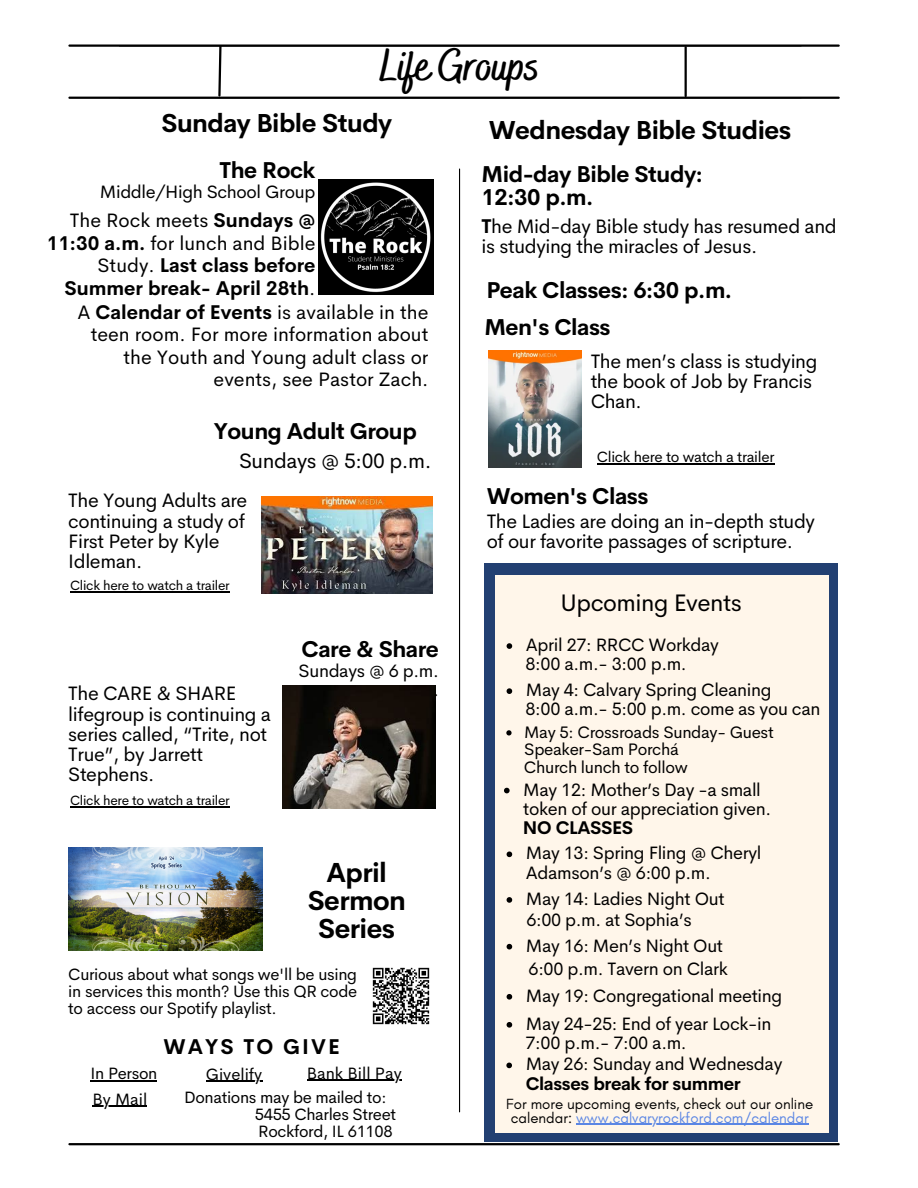
<style>
.page{position:relative;width:918px;height:1188px;background:#fff}
.page>*{position:absolute;margin:0;border:0;box-sizing:border-box;transform-origin:0 0}
.t1{font:700 44.25px "Bakerie Smooth";letter-spacing:-.02em;color:#000}
.t2{font:700 27px/28.2px "Cerebri Sans";letter-spacing:-.02em;color:#000;text-align:center}
.t3{font:700 25.5px "Cerebri Sans";letter-spacing:-.02em;color:#000}
.t4{font:24px "Cerebri Sans";letter-spacing:-.02em;color:#000}
.t5{font:700 22.5px "Cerebri Sans";letter-spacing:-.02em;color:#000}
.t6{font:21px "Cerebri Sans";letter-spacing:-.02em;color:#000}
.t7{font:700 21px "Cerebri Sans";letter-spacing:.1em;color:#000}
.t8{font:19.5px/20.2px "Cerebri Sans";letter-spacing:-.02em;color:#000}
.t9{font:19.5px/22.5px "Cerebri Sans";color:#000;text-align:right}
.t10{font:700 19.5px/22.5px "Cerebri Sans";color:#000;text-align:right}
.t11{font:18px/19.2px "Cerebri Sans";letter-spacing:-.02em;color:#000}
.t12{font:700 18px "Cerebri Sans";letter-spacing:-.02em;color:#000}
.t13{font:16.65px/17.7px "Cerebri Sans";letter-spacing:-.02em;color:#000}
.t14{font:16.5px/16.8px "Cerebri Sans";letter-spacing:-.02em;color:#000;text-align:justify}
.t15{font:16.5px "Cerebri Sans";color:#000}
.t16{font:15px/13.5px "Glacial Indifference";color:#000;text-align:center}
.t17{font:15px "Cerebri Sans";letter-spacing:-.02em;color:#000}
.t18{font:13.5px "Cerebri Sans";letter-spacing:-.02em;color:#000}
.s1{font-weight:400}
.s2{font-weight:700}
.s3{color:#5b86e4}
</style>
<div class="page">
<hr style="left:69px;top:97px;width:770px;height:2px;background:#000">
<svg style="left:217px;top:47px;width:6px;height:50px"></svg>
<hr style="left:685px;top:47px;width:2px;height:49px;background:#000">
<hr style="left:459px;top:169px;width:1px;height:943px;background:#000">
<hr style="left:69px;top:44px;width:770px;height:3px;background:#000">
<img style="left:318px;top:180px;width:115px;height:115px">
<img style="left:372px;top:967px;width:58px;height:58px">
<hr style="left:69px;top:1143px;width:770px;height:2px;background:#000">
<img style="left:282px;top:686px;width:153px;height:122px">
<img style="left:261px;top:497px;width:171px;height:96px">
<img style="left:489px;top:351px;width:93px;height:117px">
<hr style="left:70px;top:807px;width:160px;height:1px;background:#000">
<hr style="left:597px;top:463px;width:177px;height:1px;background:#000">
<hr style="left:206px;top:1081px;width:56px;height:1px;background:#000">
<hr style="left:307px;top:1080px;width:95px;height:1px;background:#000">
<hr style="left:93px;top:1106px;width:54px;height:1px;background:#000">
<hr style="left:91px;top:1080px;width:66px;height:1px;background:#000">
<hr style="left:70px;top:592px;width:160px;height:1px;background:#000">
<img style="left:68px;top:848px;width:195px;height:102px">
<div style="left:485px;top:564px;width:353px;height:578px;background:#224072"></div>
<div style="left:495px;top:575px;width:333px;height:557px;background:#fff6ea"></div>
<hr style="left:576px;top:1124px;width:233px;height:1px;background:#5b86e4">
<svg style="left:507px;top:944px;width:5px;height:5px"></svg>
<svg style="left:507px;top:897px;width:5px;height:6px"></svg>
<svg style="left:506px;top:730px;width:6px;height:5px"></svg>
<svg style="left:507px;top:643px;width:5px;height:6px"></svg>
<svg style="left:507px;top:994px;width:5px;height:6px"></svg>
<svg style="left:507px;top:1022px;width:5px;height:6px"></svg>
<svg style="left:507px;top:688px;width:5px;height:6px"></svg>
<svg style="left:507px;top:852px;width:5px;height:5px"></svg>
<svg style="left:504px;top:788px;width:6px;height:5px"></svg>
<svg style="left:506px;top:1063px;width:6px;height:5px"></svg>
<p class="t1" style="left:379px;top:40px;width:162px">Life Groups</p>
<p class="t3" style="left:161px;top:107px;width:232px">Sunday Bible Study</p>
<h6 class="t5" style="left:220px;top:155px;width:97px">The Rock</h6>
<h6 class="t11" style="left:100px;top:182px;width:217px">Middle/High School Group</h6>
<h3 class="t10" style="left:47px;top:209px;width:270px"><span class="s1">The Rock meets</span> Sundays @<br>11:30 a.m. <span class="s1">for lunch and Bible<br>Study.</span> Last class before<br>Summer break- April 28th<span class="s1">.</span></h3>
<h6 class="t9" style="left:77px;top:301px;width:353px">A <span class="s2">Calendar of Events</span> is available in the teen room. For more information about the Youth and Young adult class or events, see Pastor Zach.</h6>
<h6 class="t5" style="left:214px;top:417px;width:204px">Young Adult Group</h6>
<p class="t6" style="left:239px;top:447px;width:194px">Sundays @ 5:00 p.m.</p>
<h6 class="t8" style="left:68px;top:490px;width:181px">The Young Adults are continuing a study of<br>First Peter by Kyle<br>Idleman.</h6>
<p class="t18" style="left:70px;top:577px;width:161px">Click here to watch a trailer</p>
<p class="t8" style="left:68px;top:683px;width:204px">The CARE &amp; SHARE lifegroup is continuing a series called, “Trite, not<br>True”, by Jarrett<br>Stephens.</p>
<p class="t18" style="left:70px;top:792px;width:161px">Click here to watch a trailer</p>
<h3 class="t5" style="left:302px;top:634px;width:139px">Care &amp; Share</h3>
<p class="t11" style="left:299px;top:661px;width:142px">Sundays @ 6 p.m.</p>
<p class="t11" style="left:433px;top:680px;width:7px">.</p>
<p class="t2" style="left:308px;top:859px;width:100px">April<br>Sermon<br>Series</p>
<p class="t14" style="left:68px;top:966px;width:290px">Curious about what songs we'll be using in services this month? Use this QR code to access our Spotify playlist.</p>
<p class="t7" style="left:164px;top:1033px;width:178px">WAYS TO GIVE</p>
<p class="t14" style="left:91px;top:1065px;width:68px">In Person</p>
<p class="t15" style="left:206px;top:1063px;width:58px">Givelify</p>
<p class="t15" style="left:307px;top:1062px;width:96px">Bank Bill Pay</p>
<p class="t14" style="left:93px;top:1090px;width:56px">By Mail</p>
<p class="t14" style="left:184px;top:1089px;width:204px">Donations may be mailed to:</p>
<p class="t14" style="left:255px;top:1106px;width:143px">5455 Charles Street</p>
<p class="t14" style="left:258px;top:1123px;width:136px">Rockford, IL 61108</p>
<p class="t3" style="left:489px;top:114px;width:304px">Wednesday Bible Studies</p>
<p class="t5" style="left:481px;top:159px;width:223px">Mid-day Bible Study:</p>
<p class="t5" style="left:481px;top:183px;width:113px">12:30 p.m.</p>
<h6 class="t8" style="left:481px;top:216px;width:357px"><span class="s2">T</span>he Mid-day Bible study has resumed and is studying the miracles of Jesus.</h6>
<h6 class="t5" style="left:486px;top:275px;width:247px">Peak Classes: 6:30 p.m.</h6>
<h3 class="t5" style="left:484px;top:312px;width:128px">Men's Class</h3>
<p class="t8" style="left:591px;top:351px;width:228px">The men’s class is studying the book of Job by Francis<br>Chan.</p>
<p class="t17" style="left:597px;top:447px;width:179px">Click here to watch a trailer</p>
<p class="t5" style="left:487px;top:482px;width:163px">Women's Class</p>
<p class="t8" style="left:487px;top:511px;width:330px">The Ladies are doing an in-depth study of our favorite passages of scripture.</p>
<p class="t4" style="left:561px;top:587px;width:183px">Upcoming Events</p>
<p class="t11" style="left:526px;top:635px;width:195px">April 27: RRCC Workday</p>
<p class="t11" style="left:526px;top:654px;width:163px">8:00 a.m.- 3:00 p.m.</p>
<p class="t11" style="left:526px;top:680px;width:247px">May 4: Calvary Spring Cleaning</p>
<p class="t11" style="left:526px;top:699px;width:296px">8:00 a.m.- 5:00 p.m. come as you can</p>
<p class="t13" style="left:524px;top:723px;width:251px">May 5: Crossroads Sunday- Guest<br>Speaker-Sam Porchá</p>
<h2 class="t13" style="left:524px;top:758px;width:165px">Church lunch to follow</h2>
<p class="t11" style="left:523px;top:780px;width:249px">May 12: Mother’s Day -a small token of our appreciation given.</p>
<p class="t12" style="left:523px;top:816px;width:112px">NO CLASSES</p>
<p class="t11" style="left:526px;top:843px;width:237px">May 13: Spring Fling @ Cheryl<br>Adamson’s @ 6:00 p.m.</p>
<p class="t11" style="left:526px;top:889px;width:200px">May 14: Ladies Night Out</p>
<p class="t11" style="left:526px;top:911px;width:167px">6:00 p.m. at Sophia’s</p>
<p class="t11" style="left:526px;top:936px;width:199px">May 16: Men’s Night Out</p>
<h6 class="t11" style="left:529px;top:960px;width:201px">6:00 p.m. Tavern on Clark</h6>
<h5 class="t11" style="left:526px;top:986px;width:258px">May 19: Congregational meeting</h5>
<p class="t11" style="left:526px;top:1014px;width:247px">May 24-25: End of year Lock-in</p>
<p class="t11" style="left:526px;top:1033px;width:163px">7:00 p.m.- 7:00 a.m.</p>
<p class="t11" style="left:526px;top:1055px;width:258px">May 26: Sunday and Wednesday</p>
<p class="t12" style="left:526px;top:1072px;width:217px">Classes break for summer</p>
<p class="t16" style="left:506px;top:1097px;width:308px">For more upcoming events, check out our online calendar: <span class="s3">www.calvaryrockford.com/calendar</span></p>
</div>
